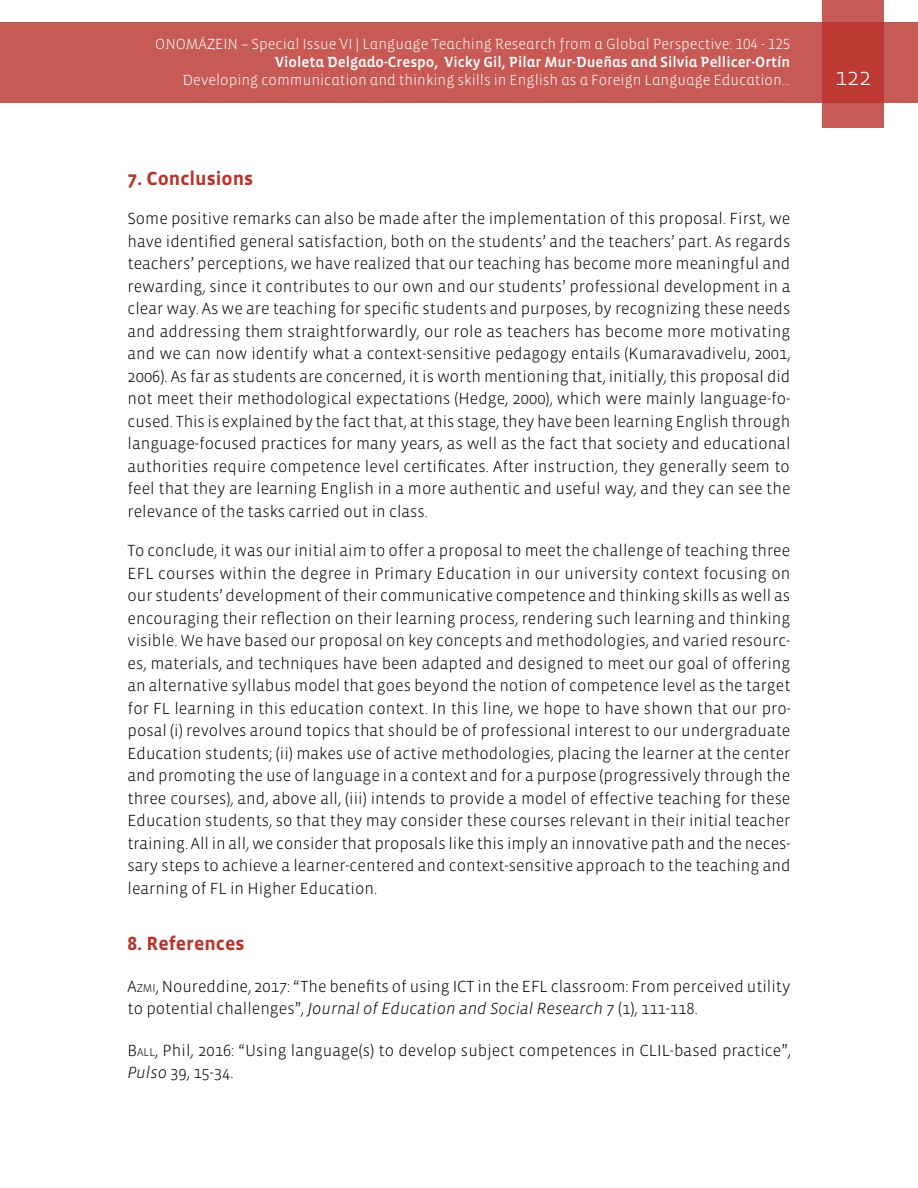
<style>
.page{position:relative;width:918px;height:1188px;background:#fff}
.page>*{position:absolute;margin:0;border:0;box-sizing:border-box;transform-origin:0 0}
.t1{font:300 24px "Vista Sans";color:#fff}
.t2{font:700 19.5px "Vista Sans";color:#b7342c}
.t3{font:300 16.5px/22.5px "Vista Sans";color:#000;text-align:justify}
.t4{font:300 15px "Vista Sans Alt";color:#fff}
.t5{font:15px "Vista Sans Alt Med";color:#fff}
.s1{font-style:inherit}
.s2{font-size:11.55px}
.s3{font-style:italic}
</style>
<div class="page">
<div style="left:0;top:23px;width:918px;height:80px;background:#c85a55"></div>
<svg style="left:822px;top:0;width:62px;height:128px;background:#c1453f"></svg>
<p class="t4" style="left:155px;top:37px;width:637px">ONOMÁZEIN – Special Issue VI | Language Teaching Research from a Global Perspective: 104 - 125</p>
<p class="t5" style="left:275px;top:55px;width:517px">Violeta Delgado-Crespo, Vicky Gil, Pilar Mur-Dueñas and Silvia Pellicer-Ortín</p>
<p class="t4" style="left:183px;top:73px;width:609px">Developing communication and thinking skills in English as a Foreign Language Education...</p>
<h1 class="t1" style="left:835px;top:65px;width:37px">122</h1>
<p class="t2" style="left:128px;top:168px;width:127px">7. Conclusions</p>
<p class="t3" style="left:128px;top:208px;width:664px">Some positive remarks can also be made after the implementation of this proposal. First, we have identified general satisfaction, both on the students’ and the teachers’ part. As regards teachers’ perceptions, we have realized that our teaching has become more meaningful and rewarding, since it contributes to our own and our students’ professional development in a clear way. As we are teaching for specific students and purposes, by recognizing these needs and addressing them straightforwardly, our role as teachers has become more motivating and we can now identify what a context-sensitive pedagogy entails (Kumaravadivelu, 2001, 2006). As far as students are concerned, it is worth mentioning that, initially, this proposal did not meet their methodological expectations (Hedge, 2000), which were mainly language-fo&shy;cused. This is explained by the fact that, at this stage, they have been learning English through language-focused practices for many years, as well as the fact that society and educational authorities require competence level certificates. After instruction, they generally seem to feel that they are learning English in a more authentic and useful way, and they can see the relevance of the tasks carried out in class.</p>
<p class="t3" style="left:128px;top:540px;width:665px">To conclude, it was our initial aim to offer a proposal to meet the challenge of teaching three EFL courses within the degree in Primary Education in our university context focusing on our students’ development of their communicative competence and thinking skills as well as encouraging their reflection on their learning process, rendering such learning and thinking visible. We have based our proposal on key concepts and methodologies, and varied resourc&shy;es, materials, and techniques have been adapted and designed to meet our goal of offering an alternative syllabus model that goes beyond the notion of competence level as the target for FL learning in this education context. In this line, we hope to have shown that our pro&shy;posal (i) revolves around topics that should be of professional interest to our undergraduate Education students; (ii) makes use of active methodologies, placing the learner at the center and promoting the use of language in a context and for a purpose (progressively through the three courses), and, above all, (iii) intends to provide a model of effective teaching for these Education students, so that they may consider these courses relevant in their initial teacher training. All in all, we consider that proposals like this imply an innovative path and the neces&shy;sary steps to achieve a learner-centered and context-sensitive approach to the teaching and learning of FL in Higher Education.</p>
<p class="t2" style="left:128px;top:934px;width:118px">8. References</p>
<p class="t3" style="left:128px;top:975px;width:664px"><span class="s1">A</span><span class="s2">ZMI</span>, Noureddine, 2017: “The benefits of using ICT in the EFL classroom: From perceived utility to potential challenges”, <span class="s3">Journal of Education and Social Research</span> 7 (1), 111-118.</p>
<p class="t3" style="left:128px;top:1039px;width:665px"><span class="s1">B</span><span class="s2">ALL</span>, Phil, 2016: “Using language(s) to develop subject competences in CLIL-based practice”,<br><span class="s3">Pulso</span> 39, 15-34.</p>
</div>
